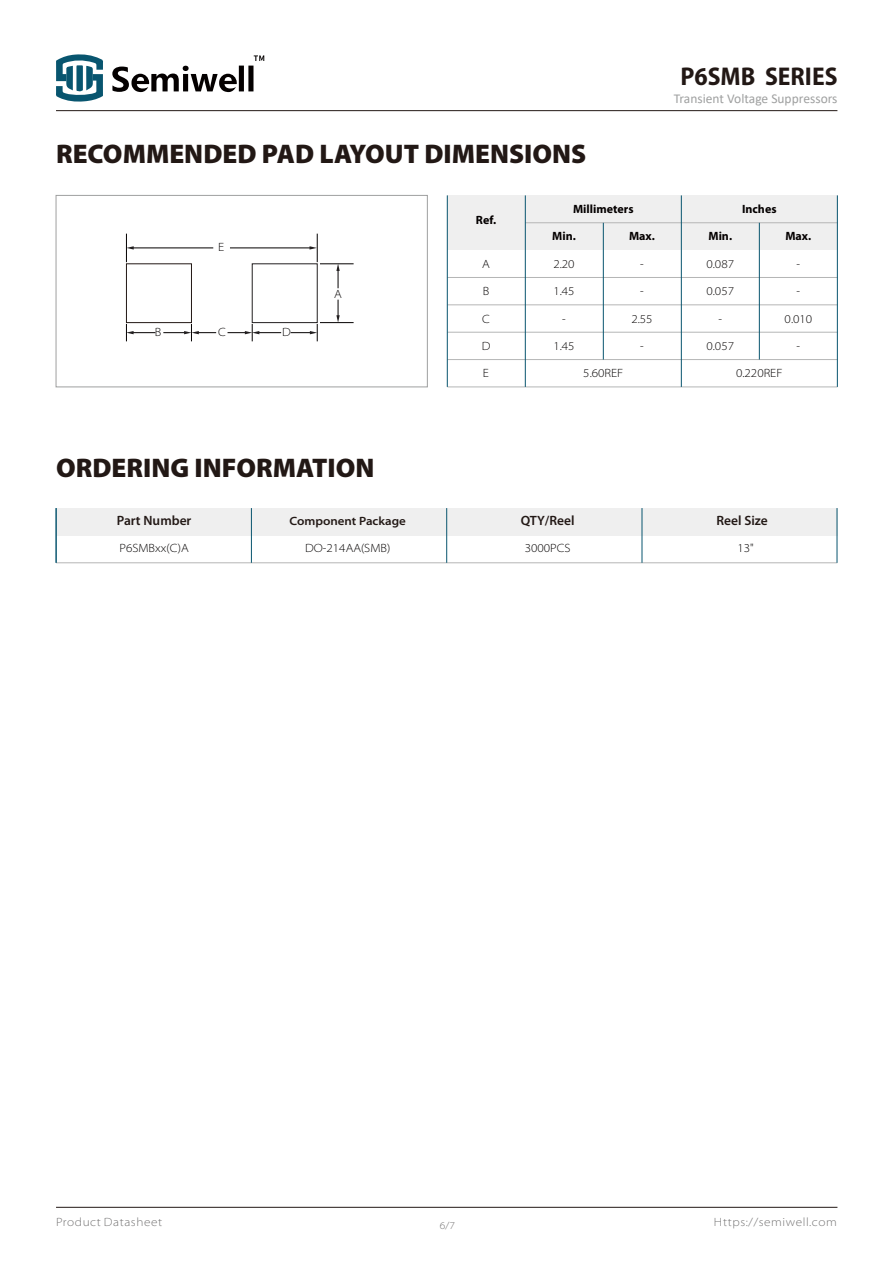
<style>
.page{position:relative;width:893px;height:1263px;background:#fff}
.page>*{position:absolute;margin:0;border:0;box-sizing:border-box;transform-origin:0 0}
.t1{font:900 27px "Myriad Pro";color:#221815}
.t2{font:700 semi-condensed 25.8px "Myriad Pro";color:#221815}
.t3{font:13.5px "Calibri";color:#9fa0a0}
.t4{font:600 13.5px "Myriad Pro";color:#221815}
.t5{font:300 semi-expanded 12px "Myriad Pro";color:#040000}
.t6{font:700 12px "Myriad Pro";color:#040000}
.t7{font:300 semi-expanded 12px "Myriad Pro";letter-spacing:.05em;color:#727171}
.t8{font:600 semi-expanded 12px "Myriad Pro";color:#221815}
.t9{font:300 semi-expanded 10.5px "Myriad Pro";color:#727171}
</style>
<div class="page">
<div style="left:56px;top:508px;width:781px;height:27px;background:#efefef"></div>
<hr style="left:56px;top:562px;width:781px;height:1px;background:#b5b6b6">
<hr style="left:642px;top:508px;width:1px;height:55px;background:#08556f">
<hr style="left:837px;top:508px;width:1px;height:55px;background:#08556f">
<hr style="left:446px;top:508px;width:1px;height:55px;background:#08556f">
<hr style="left:251px;top:508px;width:1px;height:55px;background:#08556f">
<hr style="left:56px;top:508px;width:1px;height:55px;background:#08556f">
<div style="left:447px;top:195px;width:390px;height:55px;background:#efefef"></div>
<hr style="left:447px;top:387px;width:390px;height:1px;background:#b5b6b6">
<hr style="left:447px;top:359px;width:390px;height:1px;background:#b5b6b6">
<hr style="left:447px;top:332px;width:390px;height:1px;background:#b5b6b6">
<hr style="left:447px;top:305px;width:390px;height:1px;background:#b5b6b6">
<hr style="left:447px;top:277px;width:390px;height:1px;background:#b5b6b6">
<div style="left:56px;top:195px;width:372px;height:192px;border:1px solid #9fa0a0"></div>
<hr style="left:447px;top:195px;width:1px;height:192px;background:#08556f">
<hr style="left:525px;top:222px;width:312px;height:1px;background:#b5b6b6">
<hr style="left:525px;top:195px;width:1px;height:192px;background:#08556f">
<hr style="left:759px;top:223px;width:1px;height:136px;background:#08556f">
<hr style="left:837px;top:195px;width:1px;height:192px;background:#08556f">
<hr style="left:603px;top:223px;width:1px;height:137px;background:#08556f">
<hr style="left:681px;top:195px;width:1px;height:192px;background:#08556f">
<div style="left:126px;top:263px;width:66px;height:60px;background:#fff;border:1px solid #221815"></div>
<div style="left:252px;top:263px;width:66px;height:60px;border:1px solid #221f20"></div>
<hr style="left:320px;top:264px;width:33px;height:1px;background:#040000">
<hr style="left:320px;top:322px;width:33px;height:1px;background:#040000">
<hr style="left:133px;top:248px;width:80px;height:1px;background:#040000">
<hr style="left:230px;top:248px;width:80px;height:1px;background:#040000">
<svg style="left:310px;top:234px;width:8px;height:28px"></svg>
<svg style="left:336px;top:264px;width:4px;height:24px"></svg>
<svg style="left:336px;top:300px;width:4px;height:23px"></svg>
<svg style="left:291px;top:324px;width:27px;height:17px"></svg>
<svg style="left:126px;top:324px;width:29px;height:17px"></svg>
<svg style="left:164px;top:324px;width:52px;height:17px"></svg>
<svg style="left:228px;top:324px;width:53px;height:17px"></svg>
<svg style="left:126px;top:234px;width:8px;height:28px"></svg>
<hr style="left:56px;top:110px;width:781px;height:1px;background:#221815">
<hr style="left:56px;top:1207px;width:781px;height:1px;background:#221815">
<svg style="left:56px;top:54px;width:47px;height:48px"></svg>
<svg style="left:112px;top:55px;width:152px;height:37px"></svg>
<h1 class="t1" style="left:56px;top:139px;width:532px">RECOMMENDED PAD LAYOUT DIMENSIONS</h1>
<h2 class="t2" style="left:680px;top:62px;width:158px">P6SMB SERIES</h2>
<p class="t3" style="left:674px;top:89px;width:165px">Transient Voltage Suppressors</p>
<p class="t5" style="left:218px;top:241px;width:8px">E</p>
<p class="t5" style="left:155px;top:325px;width:8px">B</p>
<p class="t5" style="left:218px;top:325px;width:9px">C</p>
<p class="t5" style="left:282px;top:325px;width:10px">D</p>
<p class="t5" style="left:334px;top:287px;width:9px">A</p>
<p class="t6" style="left:476px;top:213px;width:22px">Ref.</p>
<p class="t6" style="left:573px;top:203px;width:62px">Millimeters</p>
<p class="t6" style="left:742px;top:203px;width:36px">Inches</p>
<p class="t6" style="left:552px;top:229px;width:25px">Min.</p>
<p class="t6" style="left:629px;top:229px;width:27px">Max.</p>
<p class="t6" style="left:708px;top:229px;width:25px">Min.</p>
<p class="t6" style="left:785px;top:229px;width:27px">Max.</p>
<p class="t5" style="left:553px;top:257px;width:23px">2.20</p>
<p class="t5" style="left:553px;top:284px;width:23px">1.45</p>
<p class="t5" style="left:482px;top:257px;width:9px">A</p>
<p class="t5" style="left:640px;top:257px;width:5px">-</p>
<p class="t5" style="left:797px;top:257px;width:5px">-</p>
<p class="t5" style="left:483px;top:285px;width:8px">B</p>
<p class="t5" style="left:640px;top:285px;width:5px">-</p>
<p class="t5" style="left:706px;top:257px;width:29px">0.087</p>
<p class="t5" style="left:706px;top:285px;width:29px">0.057</p>
<p class="t5" style="left:797px;top:285px;width:5px">-</p>
<p class="t5" style="left:482px;top:312px;width:9px">C</p>
<p class="t5" style="left:482px;top:339px;width:10px">D</p>
<p class="t5" style="left:483px;top:366px;width:8px">E</p>
<p class="t5" style="left:562px;top:312px;width:5px">-</p>
<p class="t5" style="left:553px;top:339px;width:23px">1.45</p>
<p class="t5" style="left:631px;top:312px;width:23px">2.55</p>
<p class="t5" style="left:785px;top:312px;width:29px">0.010</p>
<p class="t5" style="left:640px;top:339px;width:5px">-</p>
<p class="t5" style="left:718px;top:312px;width:5px">-</p>
<p class="t5" style="left:706px;top:339px;width:29px">0.057</p>
<p class="t5" style="left:797px;top:339px;width:5px">-</p>
<p class="t5" style="left:583px;top:366px;width:42px">5.60REF</p>
<p class="t5" style="left:736px;top:366px;width:48px">0.220REF</p>
<h1 class="t1" style="left:56px;top:453px;width:320px">ORDERING INFORMATION</h1>
<p class="t4" style="left:117px;top:512px;width:76px">Part Number</p>
<p class="t8" style="left:289px;top:514px;width:118px">Component Package</p>
<p class="t4" style="left:521px;top:512px;width:55px">QTY/Reel</p>
<p class="t4" style="left:716px;top:512px;width:53px">Reel Size</p>
<p class="t5" style="left:119px;top:541px;width:71px">P6SMBxx(C)A</p>
<p class="t5" style="left:305px;top:541px;width:87px">DO-214AA(SMB)</p>
<p class="t5" style="left:525px;top:541px;width:47px">3000PCS</p>
<p class="t5" style="left:737px;top:541px;width:18px">13"</p>
<p class="t7" style="left:56px;top:1215px;width:108px">Product Datasheet</p>
<p class="t7" style="left:714px;top:1215px;width:124px">Https://semiwell.com</p>
<p class="t9" style="left:440px;top:1219px;width:17px">6/7</p>
</div>
